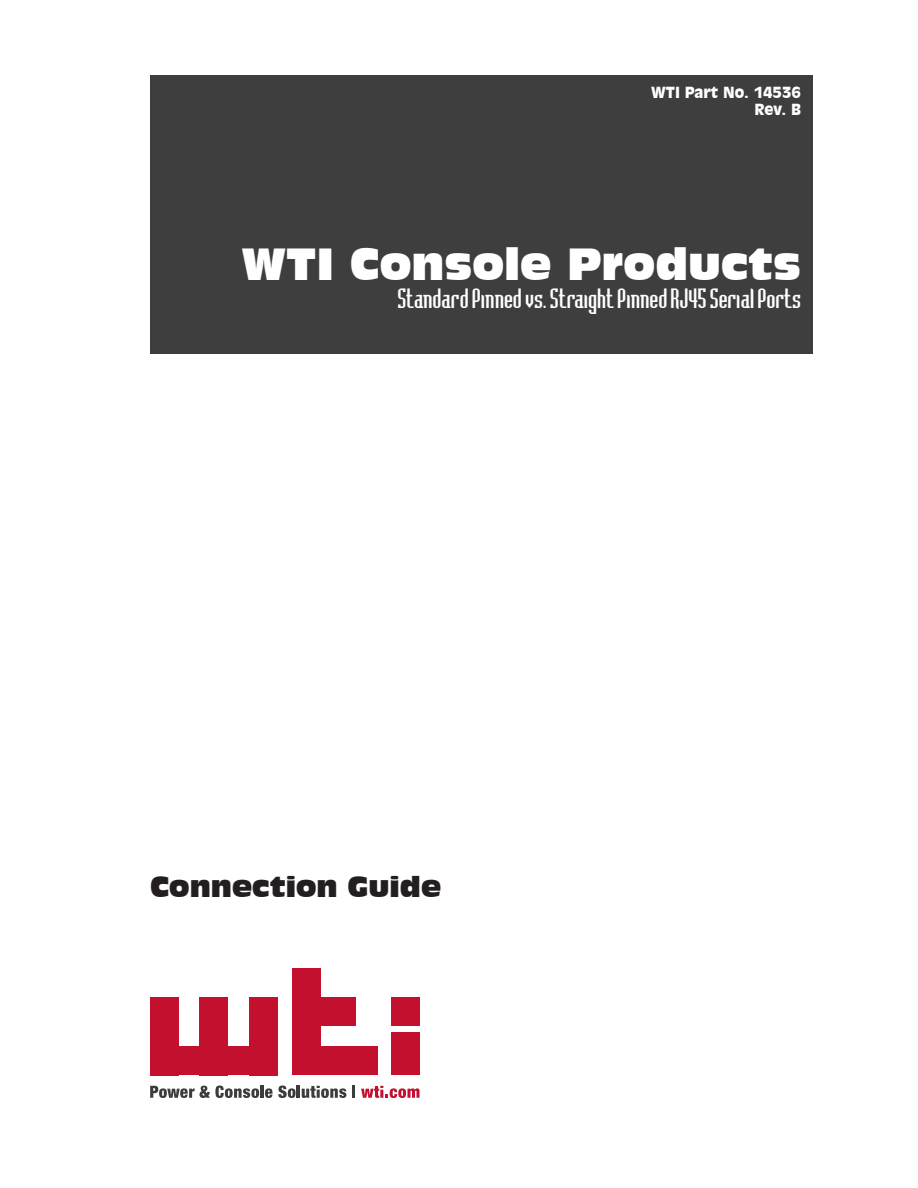
<style>
.page{position:relative;width:918px;height:1188px;background:#fff}
.page>*{position:absolute;margin:0;border:0;box-sizing:border-box;transform-origin:0 0}
.t1{font:42px "Incised 901 BT Compact";color:#fff}
.t2{font:27px "Incised 901 BT Compact";color:#231f20}
.t3{font:25.5px "Bedrock Plain";color:#fff}
.t4{font:900 15px/17.2px "Incised 901 BT";color:#fff;text-align:right}
</style>
<div class="page">
<svg style="left:150px;top:1086px;width:196px;height:12px"></svg>
<svg style="left:353px;top:1086px;width:2px;height:12px"></svg>
<svg style="left:361px;top:1086px;width:59px;height:12px"></svg>
<div style="left:391px;top:997px;width:29px;height:28px;background:#c3102f"></div>
<div style="left:391px;top:1033px;width:29px;height:42px;background:#c3102f"></div>
<div style="left:292px;top:969px;width:28px;height:106px;background:#c3102f"></div>
<div style="left:292px;top:997px;width:64px;height:28px;background:#c3102f"></div>
<div style="left:292px;top:1047px;width:85px;height:28px;background:#c3102f"></div>
<div style="left:249px;top:997px;width:29px;height:78px;background:#c3102f"></div>
<div style="left:200px;top:997px;width:28px;height:78px;background:#c3102f"></div>
<div style="left:150px;top:997px;width:28px;height:78px;background:#c3102f"></div>
<div style="left:150px;top:1047px;width:128px;height:28px;background:#c3102f"></div>
<div style="left:150px;top:75px;width:663px;height:279px;background:#3e3e3f"></div>
<p class="t4" style="left:651px;top:84px;width:151px">WTI Part No. 14536<br>Rev. B</p>
<h1 class="t1" style="left:242px;top:240px;width:561px">WTI Console Products</h1>
<p class="t3" style="left:397px;top:283px;width:405px">Standard Pinned vs. Straight Pinned RJ45 Serial Ports</p>
<p class="t2" style="left:150px;top:871px;width:293px">Connection Guide</p>
</div>
